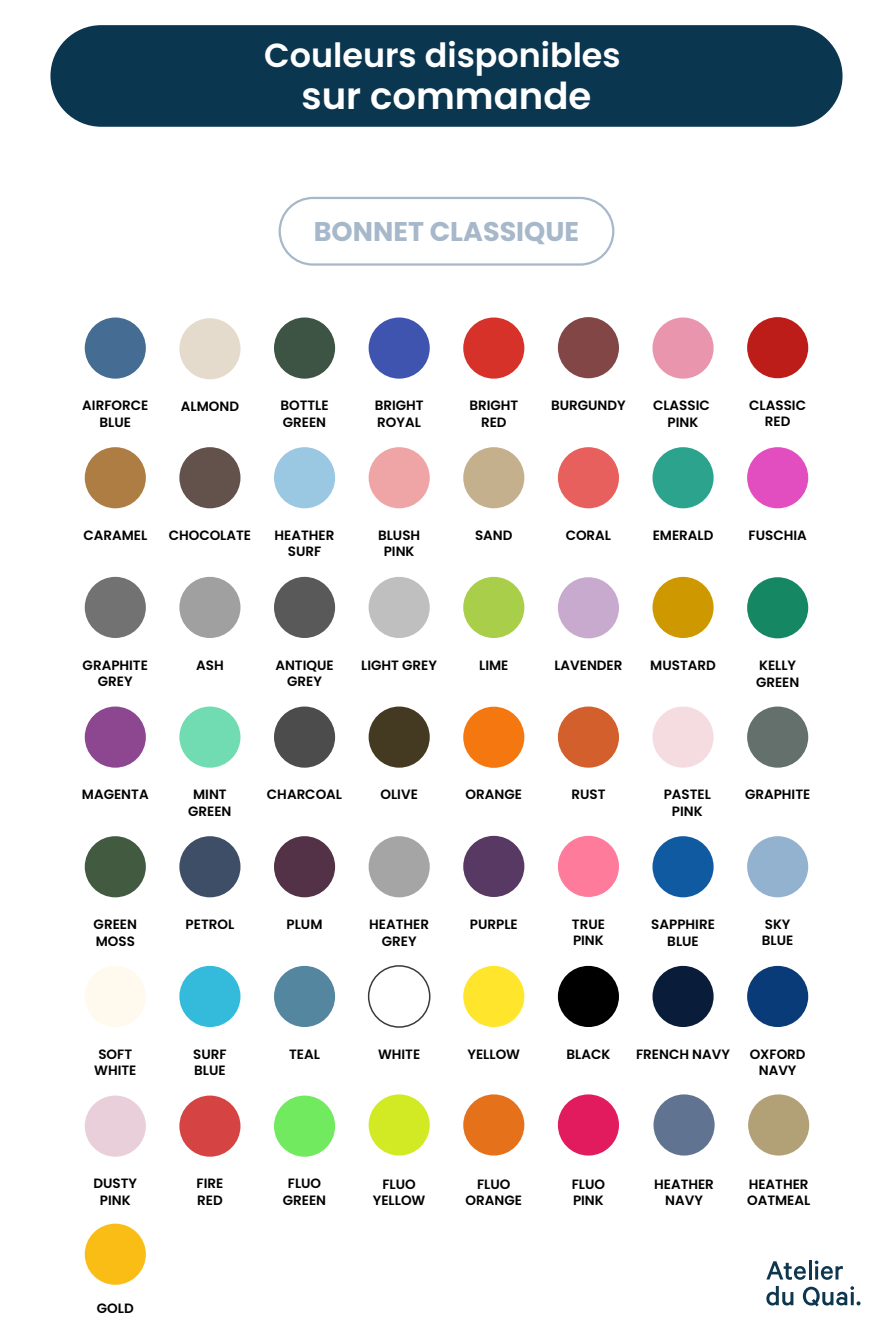
<style>
.page{position:relative;width:893px;height:1335px;background:#fff}
.page>*{position:absolute;margin:0;border:0;box-sizing:border-box;transform-origin:0 0}
.t1{font:600 37.05px "Poppins";color:#fff}
.t2{font:600 33.3px "Poppins";color:#fff}
.t3{font:700 27px "Poppins";color:#a7b8ca}
.t4{font:600 13.5px/16.5px "Poppins";color:#000;text-align:center}
</style>
<div class="page">
<div style="left:50px;top:25px;width:792px;height:102px;background:#0b364f;border-radius:51px"></div>
<div style="left:85px;top:317px;width:61px;height:61px;background:#456c93;border-radius:50%"></div>
<div style="left:274px;top:317px;width:61px;height:61px;background:#3d5445;border-radius:50%"></div>
<div style="left:369px;top:317px;width:61px;height:61px;background:#3e54af;border-radius:50%"></div>
<div style="left:463px;top:317px;width:61px;height:61px;background:#d63229;border-radius:50%"></div>
<div style="left:652px;top:317px;width:62px;height:61px;background:#e895ad;border-radius:50%"></div>
<div style="left:85px;top:447px;width:61px;height:61px;background:#ad7d44;border-radius:50%"></div>
<div style="left:179px;top:447px;width:61px;height:61px;background:#63524b;border-radius:50%"></div>
<div style="left:274px;top:447px;width:61px;height:61px;background:#9ac7e2;border-radius:50%"></div>
<div style="left:369px;top:447px;width:61px;height:61px;background:#efa5a5;border-radius:50%"></div>
<div style="left:463px;top:447px;width:61px;height:61px;background:#c4b08d;border-radius:50%"></div>
<div style="left:558px;top:447px;width:61px;height:61px;background:#e8605d;border-radius:50%"></div>
<div style="left:652px;top:447px;width:62px;height:61px;background:#2ca38c;border-radius:50%"></div>
<div style="left:747px;top:447px;width:61px;height:61px;background:#e24dbf;border-radius:50%"></div>
<div style="left:85px;top:576px;width:61px;height:62px;background:#727272;border-radius:50%"></div>
<div style="left:179px;top:576px;width:61px;height:62px;background:#a0a0a0;border-radius:50%"></div>
<div style="left:274px;top:576px;width:61px;height:62px;background:#595959;border-radius:50%"></div>
<div style="left:369px;top:576px;width:61px;height:62px;background:#bfbfbf;border-radius:50%"></div>
<div style="left:463px;top:576px;width:61px;height:62px;background:#a8ce4a;border-radius:50%"></div>
<div style="left:652px;top:576px;width:62px;height:62px;background:#ce9800;border-radius:50%"></div>
<div style="left:747px;top:317px;width:61px;height:61px;background:#bc1d19;border-radius:50%"></div>
<div style="left:85px;top:706px;width:61px;height:61px;background:#8d4791;border-radius:50%"></div>
<div style="left:179px;top:706px;width:61px;height:61px;background:#71dbb2;border-radius:50%"></div>
<div style="left:274px;top:706px;width:61px;height:61px;background:#4c4c4c;border-radius:50%"></div>
<div style="left:747px;top:577px;width:61px;height:61px;background:#168763;border-radius:50%"></div>
<div style="left:558px;top:577px;width:61px;height:61px;background:#c8aace;border-radius:50%"></div>
<div style="left:652px;top:706px;width:62px;height:61px;background:#f4dce1;border-radius:50%"></div>
<div style="left:747px;top:706px;width:61px;height:61px;background:#63706c;border-radius:50%"></div>
<div style="left:85px;top:836px;width:61px;height:61px;background:#425b40;border-radius:50%"></div>
<div style="left:179px;top:836px;width:61px;height:61px;background:#3e4e66;border-radius:50%"></div>
<div style="left:369px;top:706px;width:61px;height:61px;background:#433a21;border-radius:50%"></div>
<div style="left:463px;top:706px;width:61px;height:61px;background:#f4770f;border-radius:50%"></div>
<div style="left:652px;top:836px;width:62px;height:61px;background:#105aa1;border-radius:50%"></div>
<div style="left:274px;top:836px;width:61px;height:61px;background:#533146;border-radius:50%"></div>
<div style="left:274px;top:965px;width:61px;height:61px;background:#5586a0;border-radius:50%"></div>
<div style="left:369px;top:836px;width:61px;height:61px;background:#a5a5a5;border-radius:50%"></div>
<div style="left:463px;top:965px;width:61px;height:61px;background:#ffe52c;border-radius:50%"></div>
<div style="left:558px;top:965px;width:61px;height:61px;background:#000;border-radius:50%"></div>
<div style="left:652px;top:965px;width:62px;height:61px;background:#091d3a;border-radius:50%"></div>
<div style="left:747px;top:965px;width:61px;height:61px;background:#083b77;border-radius:50%"></div>
<div style="left:558px;top:835px;width:61px;height:61px;background:#ff7b9b;border-radius:50%"></div>
<div style="left:747px;top:836px;width:61px;height:61px;background:#92b2d0;border-radius:50%"></div>
<div style="left:85px;top:965px;width:61px;height:61px;background:#fff9ee;border-radius:50%"></div>
<div style="left:179px;top:965px;width:61px;height:61px;background:#34bbdb;border-radius:50%"></div>
<div style="left:274px;top:1095px;width:61px;height:61px;background:#72ea60;border-radius:50%"></div>
<div style="left:85px;top:1095px;width:61px;height:61px;background:#e8cfd9;border-radius:50%"></div>
<div style="left:85px;top:1223px;width:61px;height:61px;background:#f9bd15;border-radius:50%"></div>
<div style="left:179px;top:1095px;width:61px;height:61px;background:#d64343;border-radius:50%"></div>
<div style="left:368px;top:965px;width:62px;height:62px;border:2px solid #3a3a3a;border-radius:50%"></div>
<div style="left:463px;top:835px;width:61px;height:61px;background:#583964;border-radius:50%"></div>
<div style="left:279px;top:197px;width:335px;height:68px;border:2px solid #a7b8ca;border-radius:33px"></div>
<div style="left:558px;top:317px;width:61px;height:61px;background:#824646;border-radius:50%"></div>
<div style="left:179px;top:318px;width:61px;height:61px;background:#e5dbcc;border-radius:50%"></div>
<div style="left:558px;top:706px;width:61px;height:61px;background:#d35f2d;border-radius:50%"></div>
<div style="left:463px;top:1094px;width:61px;height:61px;background:#e5711a;border-radius:50%"></div>
<div style="left:558px;top:1094px;width:61px;height:61px;background:#e21b5e;border-radius:50%"></div>
<div style="left:653px;top:1094px;width:62px;height:61px;background:#607491;border-radius:50%"></div>
<div style="left:748px;top:1094px;width:61px;height:61px;background:#b2a077;border-radius:50%"></div>
<div style="left:369px;top:1094px;width:61px;height:61px;background:#d2ea24;border-radius:50%"></div>
<svg style="left:766px;top:1261px;width:40px;height:18px"></svg>
<hr style="left:808px;top:1259px;width:3px;height:20px;background:#0d364f">
<svg style="left:815px;top:1260px;width:28px;height:19px"></svg>
<svg style="left:766px;top:1285px;width:27px;height:20px"></svg>
<svg style="left:803px;top:1286px;width:57px;height:20px"></svg>
<h2 class="t2" style="left:264px;top:36px;width:358px">Couleurs disponibles</h2>
<h1 class="t1" style="left:302px;top:74px;width:291px">sur commande</h1>
<h3 class="t3" style="left:314px;top:215px;width:267px">BONNET CLASSIQUE</h3>
<p class="t4" style="left:181px;top:398px;width:60px">ALMOND</p>
<p class="t4" style="left:551px;top:397px;width:76px">BURGUNDY</p>
<p class="t4" style="left:82px;top:397px;width:68px">AIRFORCE<br>BLUE</p>
<p class="t4" style="left:280px;top:397px;width:50px;text-align:left">BOTTLE<br>GREEN</p>
<p class="t4" style="left:375px;top:397px;width:50px;text-align:left">BRIGHT<br>ROYAL</p>
<p class="t4" style="left:469px;top:397px;width:50px">BRIGHT<br>RED</p>
<p class="t4" style="left:653px;top:397px;width:58px">CLASSIC<br>PINK</p>
<p class="t4" style="left:749px;top:397px;width:58px">CLASSIC<br>RED</p>
<p class="t4" style="left:83px;top:527px;width:65px">CARAMEL</p>
<p class="t4" style="left:169px;top:527px;width:84px">CHOCOLATE</p>
<p class="t4" style="left:275px;top:527px;width:61px">HEATHER<br>SURF</p>
<p class="t4" style="left:378px;top:527px;width:44px">BLUSH<br>PINK</p>
<p class="t4" style="left:475px;top:527px;width:39px">SAND</p>
<p class="t4" style="left:566px;top:527px;width:47px">CORAL</p>
<p class="t4" style="left:653px;top:527px;width:62px">EMERALD</p>
<p class="t4" style="left:748px;top:527px;width:60px">FUSCHIA</p>
<p class="t4" style="left:83px;top:656px;width:67px">GRAPHITE<br>GREY</p>
<p class="t4" style="left:196px;top:656px;width:29px">ASH</p>
<p class="t4" style="left:275px;top:656px;width:60px">ANTIQUE<br>GREY</p>
<p class="t4" style="left:361px;top:656px;width:77px">LIGHT GREY</p>
<p class="t4" style="left:479px;top:656px;width:31px">LIME</p>
<p class="t4" style="left:650px;top:656px;width:67px">MUSTARD</p>
<p class="t4" style="left:554px;top:657px;width:70px">LAVENDER</p>
<p class="t4" style="left:756px;top:657px;width:45px;text-align:left">KELLY<br>GREEN</p>
<p class="t4" style="left:82px;top:786px;width:68px">MAGENTA</p>
<p class="t4" style="left:188px;top:786px;width:45px">MINT<br>GREEN</p>
<p class="t4" style="left:267px;top:786px;width:77px">CHARCOAL</p>
<p class="t4" style="left:380px;top:786px;width:39px">OLIVE</p>
<p class="t4" style="left:466px;top:786px;width:58px">ORANGE</p>
<p class="t4" style="left:571px;top:786px;width:36px">RUST</p>
<p class="t4" style="left:664px;top:786px;width:49px">PASTEL<br>PINK</p>
<p class="t4" style="left:745px;top:786px;width:67px">GRAPHITE</p>
<p class="t4" style="left:94px;top:915px;width:45px;text-align:left">GREEN<br>MOSS</p>
<p class="t4" style="left:186px;top:915px;width:50px">PETROL</p>
<p class="t4" style="left:287px;top:915px;width:37px">PLUM</p>
<p class="t4" style="left:369px;top:915px;width:61px">HEATHER<br>GREY</p>
<p class="t4" style="left:470px;top:915px;width:49px">PURPLE</p>
<p class="t4" style="left:572px;top:915px;width:35px;text-align:left">TRUE<br>PINK</p>
<p class="t4" style="left:762px;top:915px;width:33px;text-align:left">SKY<br>BLUE</p>
<p class="t4" style="left:651px;top:915px;width:65px">SAPPHIRE<br>BLUE</p>
<p class="t4" style="left:94px;top:1045px;width:44px">SOFT<br>WHITE</p>
<p class="t4" style="left:193px;top:1045px;width:35px;text-align:left">SURF<br>BLUE</p>
<p class="t4" style="left:289px;top:1045px;width:32px">TEAL</p>
<p class="t4" style="left:378px;top:1045px;width:44px">WHITE</p>
<p class="t4" style="left:467px;top:1045px;width:54px">YELLOW</p>
<p class="t4" style="left:566px;top:1045px;width:45px">BLACK</p>
<p class="t4" style="left:636px;top:1045px;width:95px">FRENCH NAVY</p>
<p class="t4" style="left:750px;top:1045px;width:57px">OXFORD<br>NAVY</p>
<p class="t4" style="left:93px;top:1175px;width:45px">DUSTY<br>PINK</p>
<p class="t4" style="left:197px;top:1175px;width:28px;text-align:left">FIRE<br>RED</p>
<p class="t4" style="left:283px;top:1175px;width:45px">FLUO<br>GREEN</p>
<p class="t4" style="left:373px;top:1175px;width:54px">FLUO<br>YELLOW</p>
<p class="t4" style="left:466px;top:1175px;width:58px">FLUO<br>ORANGE</p>
<p class="t4" style="left:572px;top:1175px;width:35px;text-align:left">FLUO<br>PINK</p>
<p class="t4" style="left:654px;top:1175px;width:61px">HEATHER<br>NAVY</p>
<p class="t4" style="left:747px;top:1175px;width:65px;text-align:left">HEATHER<br>OATMEAL</p>
<p class="t4" style="left:97px;top:1300px;width:38px">GOLD</p>
</div>
